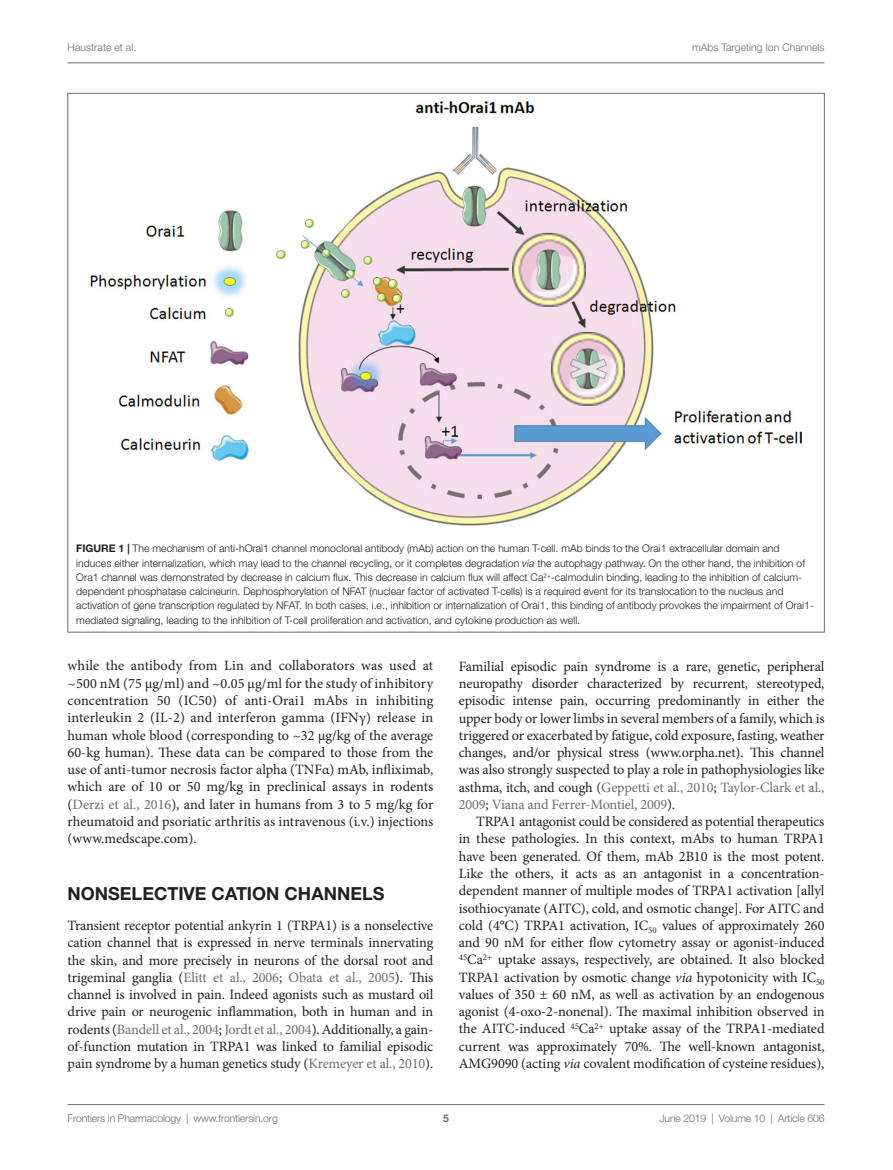
<style>
.page{position:relative;width:893px;height:1170px;background:#fff}
.page>*{position:absolute;margin:0;border:0;box-sizing:border-box;transform-origin:0 0}
._1{font:700 18px "Helvetica Neue LT Std";color:#231f20}
.T{font:14.25px/17.2px "Minion Pro";letter-spacing:-.005em;color:#231f20;text-align:justify}
.T1{font:14.25px/17.2px "Minion Pro";letter-spacing:-.01em;color:#231f20;text-align:justify}
.FC{font:300 10.5px/14.2px "Helvetica Neue LT Std";color:#231f20}
.t1{font:300 10.5px "Helvetica Neue LT Std";letter-spacing:-.015em;color:#6c6d70}
.t2{font:700 10.5px "Helvetica Neue LT Std";color:#6c6d70}
.s1{font-weight:700}
.s2{font-style:italic}
.s3{color:#6c6d70}
</style>
<div class="page">
<hr style="left:68px;top:63px;width:756px;height:1px;background:#6c6d70">
<hr style="left:68px;top:1104px;width:756px;height:1px;background:#6c6d70">
<img style="left:91px;top:102px;width:710px;height:423px">
<p class="t1" style="left:68px;top:41px;width:70px">Haustrate et al.</p>
<p class="t1" style="left:692px;top:41px;width:134px">mAbs Targeting Ion Channels</p>
<p class="FC" style="left:76px;top:541px;width:739px"><span class="s1">FIGURE 1 |</span> The mechanism of anti-hOrai1 channel monoclonal antibody (mAb) action on the human T-cell. mAb binds to the Orai1 extracellular domain and induces either internalization, which may lead to the channel recycling, or it completes degradation <span class="s2">via</span> the autophagy pathway. On the other hand, the inhibition of Ora1 channel was demonstrated by decrease in calcium flux. This decrease in calcium flux will affect Ca<sup>2+</sup>-calmodulin binding, leading to the inhibition of calcium&shy;dependent phosphatase calcineurin. Dephosphorylation of NFAT (nuclear factor of activated T-cells) is a required event for its translocation to the nucleus and activation of gene transcription regulated by NFAT. In both cases, i.e., inhibition or internalization of Orai1, this binding of antibody provokes the impairment of Orai1- mediated signaling, leading to the inhibition of T-cell proliferation and activation, and cytokine production as well.</p>
<p class="T" style="left:68px;top:657px;width:367px">while the antibody from Lin and collaborators was used at ~500 nM (75 µg/ml) and ~0.05 µg/ml for the study of inhibitory concentration 50 (IC50) of anti-Orai1 mAbs in inhibiting interleukin 2 (IL-2) and interferon gamma (IFNγ) release in human whole blood (corresponding to ~32 µg/kg of the average 60-kg human). These data can be compared to those from the use of anti-tumor necrosis factor alpha (TNFα) mAb, infliximab, which are of 10 or 50 mg/kg in preclinical assays in rodents (<span class="s3">Derzi et al., 2016</span>), and later in humans from 3 to 5 mg/kg for rheumatoid and psoriatic arthritis as intravenous (i.v.) injections (www.medscape.com).</p>
<p class="_1" style="left:68px;top:882px;width:318px">NONSELECTIVE CATION CHANNELS</p>
<p class="T1" style="left:68px;top:916px;width:367px">Transient receptor potential ankyrin 1 (TRPA1) is a nonselective cation channel that is expressed in nerve terminals innervating the skin, and more precisely in neurons of the dorsal root and trigeminal ganglia (<span class="s3">Elitt et al., 2006</span>; <span class="s3">Obata et al., 2005</span>). This channel is involved in pain. Indeed agonists such as mustard oil drive pain or neurogenic inflammation, both in human and in rodents (<span class="s3">Bandell et al., 2004</span>; <span class="s3">Jordt et al., 2004</span>). Additionally, a gain&shy;of-function mutation in TRPA1 was linked to familial episodic pain syndrome by a human genetics study (<span class="s3">Kremeyer et al., 2010</span>).</p>
<p class="T1" style="left:459px;top:657px;width:367px">Familial episodic pain syndrome is a rare, genetic, peripheral neuropathy disorder characterized by recurrent, stereotyped, episodic intense pain, occurring predominantly in either the upper body or lower limbs in several members of a family, which is triggered or exacerbated by fatigue, cold exposure, fasting, weather changes, and/or physical stress (www.orpha.net). This channel was also strongly suspected to play a role in pathophysiologies like asthma, itch, and cough (<span class="s3">Geppetti et al., 2010</span>; <span class="s3">Taylor-Clark et al., 2009</span>; <span class="s3">Viana and Ferrer-Montiel, 2009</span>).</p>
<p class="T" style="left:459px;top:813px;width:367px;text-indent:17px">TRPA1 antagonist could be considered as potential therapeutics in these pathologies. In this context, mAbs to human TRPA1 have been generated. Of them, mAb 2B10 is the most potent.<br>Like the others, it acts as an antagonist in a concentration&shy;dependent manner of multiple modes of TRPA1 activation [allyl isothiocyanate (AITC), cold, and osmotic change]. For AITC and cold (4°C) TRPA1 activation, IC<sub>50</sub> values of approximately 260 and 90 nM for either flow cytometry assay or agonist-induced <sup>45</sup>Ca<sup>2+</sup> uptake assays, respectively, are obtained. It also blocked TRPA1 activation by osmotic change <span class="s2">via</span> hypotonicity with IC<sub>50 </sub>values of 350 ± 60 nM, as well as activation by an endogenous agonist (4-oxo-2-nonenal). The maximal inhibition observed in the AITC-induced <sup>45</sup>Ca<sup>2+</sup> uptake assay of the TRPA1-mediated current was approximately 70%. The well-known antagonist, AMG9090 (acting <span class="s2">via</span> covalent modification of cysteine residues),</p>
<p class="t1" style="left:68px;top:1111px;width:212px">Frontiers in Pharmacology | www.frontiersin.org</p>
<p class="t2" style="left:443px;top:1111px;width:7px">5</p>
<p class="t1" style="left:659px;top:1111px;width:166px">June 2019 | Volume 10 | Article 606</p>
</div>
